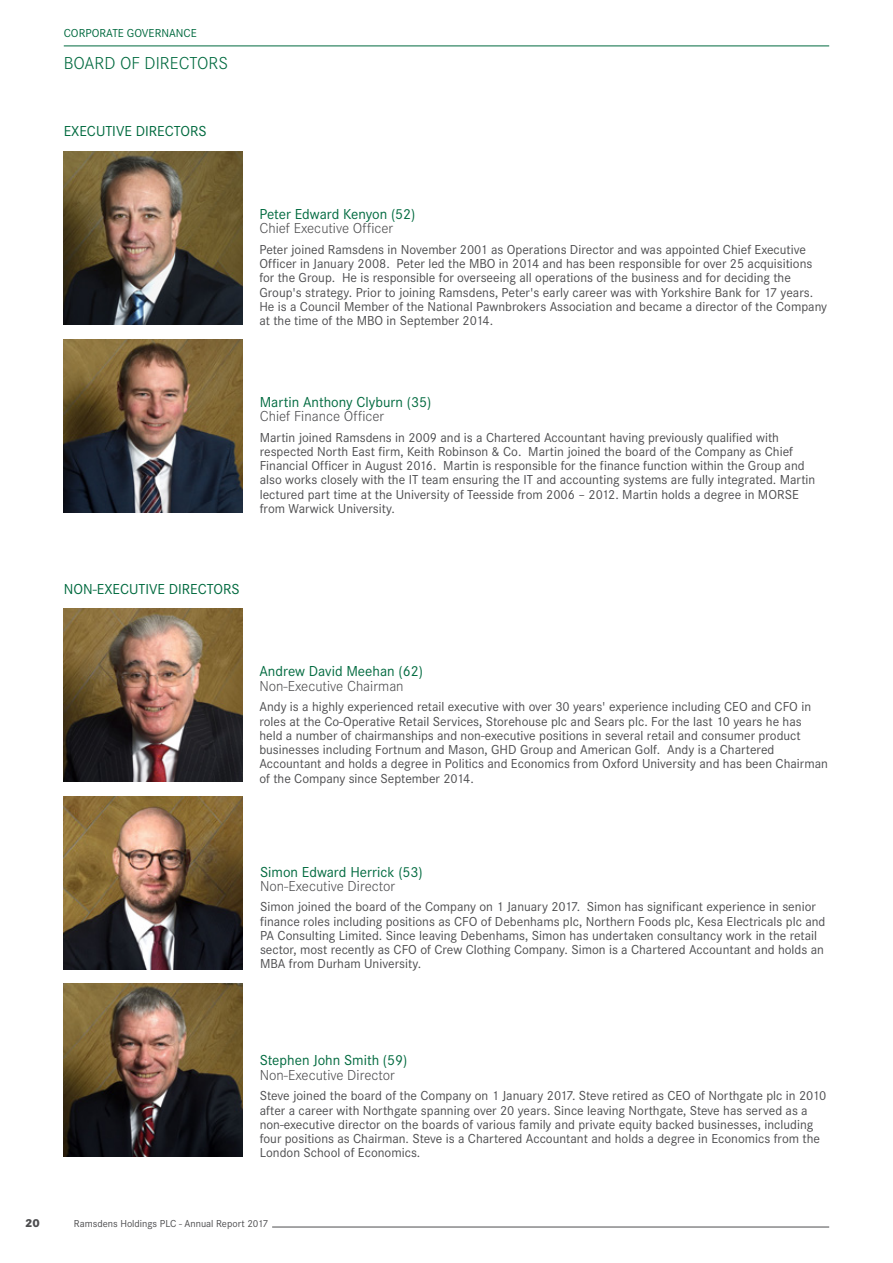
<style>
.page{position:relative;width:893px;height:1263px;background:#fff}
.page>*{position:absolute;margin:0;border:0;box-sizing:border-box;transform-origin:0 0}
.t1{font:300 18px "Corporate S";color:#006a3f}
.t2{font:15px "Corporate S";color:#006a3f}
.t3{font:300 15px "Corporate S";color:#4d4d4f}
.t4{font:13.5px/14.2px "Corporate S";color:#4d4d4f}
.t5{font:12px "Corporate S";color:#006a3f}
.t6{font:800 12px "Corporate S";color:#4d4d4f}
.t7{font:10.5px "Corporate S";color:#4d4d4f}
</style>
<div class="page">
<hr style="left:64px;top:46px;width:765px;height:1px;background:#006a3f">
<hr style="left:272px;top:1226px;width:557px;height:1px;background:#4d4d4f">
<img style="left:64px;top:609px;width:178px;height:173px">
<img style="left:64px;top:152px;width:178px;height:173px">
<img style="left:64px;top:796px;width:178px;height:173px">
<img style="left:64px;top:340px;width:178px;height:173px">
<img style="left:64px;top:984px;width:178px;height:173px">
<p class="t5" style="left:64px;top:26px;width:135px">CORPORATE GOVERNANCE</p>
<h1 class="t1" style="left:64px;top:53px;width:166px">BOARD OF DIRECTORS</h1>
<p class="t2" style="left:64px;top:123px;width:144px">EXECUTIVE DIRECTORS</p>
<p class="t2" style="left:259px;top:206px;width:158px">Peter Edward Kenyon (52)</p>
<p class="t3" style="left:259px;top:220px;width:135px">Chief Executive Officer</p>
<p class="t4" style="left:259px;top:242px;width:569px">Peter joined Ramsdens in November 2001 as Operations Director and was appointed Chief Executive Officer in January 2008. Peter led the MBO in 2014 and has been responsible for over 25 acquisitions for the Group. He is responsible for overseeing all operations of the business and for deciding the Group's strategy. Prior to joining Ramsdens, Peter's early career was with Yorkshire Bank for 17 years.<br>He is a Council Member of the National Pawnbrokers Association and became a director of the Company at the time of the MBO in September 2014.</p>
<p class="t2" style="left:260px;top:393px;width:173px">Martin Anthony Clyburn (35)</p>
<p class="t3" style="left:260px;top:407px;width:126px">Chief Finance Officer</p>
<p class="t4" style="left:260px;top:430px;width:557px">Martin joined Ramsdens in 2009 and is a Chartered Accountant having previously qualified with respected North East firm, Keith Robinson &amp; Co. Martin joined the board of the Company as Chief Financial Officer in August 2016. Martin is responsible for the finance function within the Group and also works closely with the IT team ensuring the IT and accounting systems are fully integrated. Martin lectured part time at the University of Teesside from 2006 – 2012. Martin holds a degree in MORSE from Warwick University.</p>
<p class="t2" style="left:64px;top:580px;width:177px">NON-EXECUTIVE DIRECTORS</p>
<p class="t2" style="left:259px;top:663px;width:165px">Andrew David Meehan (62)</p>
<p class="t3" style="left:259px;top:677px;width:146px">Non-Executive Chairman</p>
<p class="t4" style="left:259px;top:700px;width:570px">Andy is a highly experienced retail executive with over 30 years' experience including CEO and CFO in roles at the Co-Operative Retail Services, Storehouse plc and Sears plc. For the last 10 years he has held a number of chairmanships and non-executive positions in several retail and consumer product businesses including Fortnum and Mason, GHD Group and American Golf. Andy is a Chartered Accountant and holds a degree in Politics and Economics from Oxford University and has been Chairman of the Company since September 2014.</p>
<p class="t2" style="left:260px;top:863px;width:164px">Simon Edward Herrick (53)</p>
<p class="t3" style="left:260px;top:877px;width:137px">Non-Executive Director</p>
<p class="t4" style="left:260px;top:900px;width:567px">Simon joined the board of the Company on 1 January 2017. Simon has significant experience in senior finance roles including positions as CFO of Debenhams plc, Northern Foods plc, Kesa Electricals plc and PA Consulting Limited. Since leaving Debenhams, Simon has undertaken consultancy work in the retail sector, most recently as CFO of Crew Clothing Company. Simon is a Chartered Accountant and holds an MBA from Durham University.</p>
<p class="t2" style="left:260px;top:1052px;width:149px">Stephen John Smith (59)</p>
<p class="t3" style="left:260px;top:1066px;width:137px">Non-Executive Director</p>
<p class="t4" style="left:260px;top:1089px;width:568px">Steve joined the board of the Company on 1 January 2017. Steve retired as CEO of Northgate plc in 2010 after a career with Northgate spanning over 20 years. Since leaving Northgate, Steve has served as a non-executive director on the boards of various family and private equity backed businesses, including four positions as Chairman. Steve is a Chartered Accountant and holds a degree in Economics from the London School of Economics.</p>
<p class="t6" style="left:25px;top:1216px;width:16px">20</p>
<p class="t7" style="left:74px;top:1218px;width:196px">Ramsdens Holdings PLC - Annual Report 2017</p>
</div>
